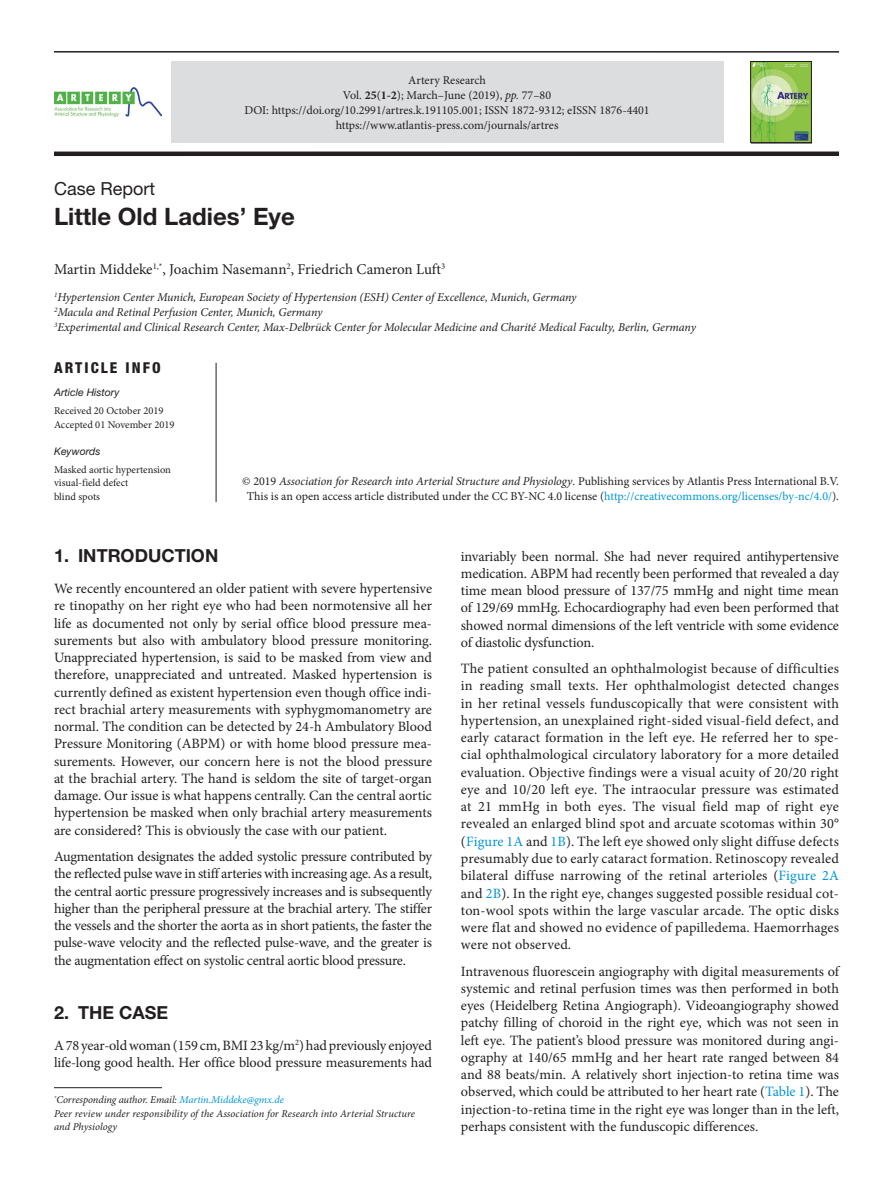
<style>
.page{position:relative;width:893px;height:1191px;background:#fff}
.page>*{position:absolute;margin:0;border:0;box-sizing:border-box;transform-origin:0 0}
.article_title{font:700 24px "Helvetica Neue LT Std";color:#231f20}
.head-1{font:700 18px "Helvetica Neue LT Std";color:#231f20}
.article_type{font:18px "Helvetica Neue LT Std";color:#231f20}
.author_name{font:15px "Minion Pro";color:#231f20}
.article_info{font:800 condensed 15px "Helvetica Neue LT Std";letter-spacing:.14em;color:#231f20}
.para-2{font:14.25px/17.2px "Minion Pro";letter-spacing:-.005em;color:#231f20;text-align:justify}
.para-1{font:14.25px/17.2px "Minion Pro";letter-spacing:-.01em;color:#231f20;text-align:justify}
.copyright{font:12px/15px "Minion Pro";color:#231f20;text-align:center}
.author-affil{font:italic 12px "Minion Pro";letter-spacing:-.005em;color:#231f20}
.corres_author{font:italic 10.5px/13.5px "Minion Pro";color:#231f20}
.keywords_text{font:10.5px "Minion Pro";color:#231f20}
.keywords{font:italic 10.5px "Helvetica Neue LT Std";color:#231f20}
.article_history{font:10.5px "Minion Pro";color:#231f20}
.s1{font-weight:700}
.s2{font-style:italic}
.s3{color:#0095d5}
</style>
<div class="page">
<hr style="left:54px;top:51px;width:785px;height:2px;background:#231f20">
<div style="left:54px;top:151px;width:785px;height:5px;background:#231f20"></div>
<div style="left:171px;top:62px;width:552px;height:81px;background:#dcdddf"></div>
<img style="left:54px;top:88px;width:108px;height:28px">
<img style="left:753px;top:63px;width:56px;height:78px">
<div style="left:751px;top:61px;width:60px;height:82px;border:1px solid #231f20"></div>
<hr style="left:216px;top:363px;width:1px;height:139px;background:#231f20">
<hr style="left:54px;top:1087px;width:108px;height:1px;background:#231f20">
<p class="copyright" style="left:343px;top:73px;width:210px">Artery Research<br>Vol. <span class="s1">25</span>(<span class="s1">1-2</span>); March–June (2019), <span class="s2">pp.</span> 77–80</p>
<p class="copyright" style="left:244px;top:103px;width:407px">DOI: https://doi.org/10.2991/artres.k.191105.001; ISSN 1872-9312; eISSN 1876-4401 https://www.atlantis-press.com/journals/artres</p>
<p class="article_type" style="left:54px;top:178px;width:102px">Case Report</p>
<p class="article_title" style="left:54px;top:201px;width:242px">Little Old Ladies’ Eye</p>
<p class="author_name" style="left:54px;top:259px;width:393px">Martin Middeke<sup>1,*</sup>, Joachim Nasemann<sup>2</sup>, Friedrich Cameron Luft<sup>3</sup></p>
<p class="author-affil" style="left:54px;top:289px;width:524px"><sup>1</sup>Hypertension Center Munich, European Society of Hypertension (ESH) Center of Excellence, Munich, Germany</p>
<p class="author-affil" style="left:54px;top:304px;width:270px"><sup>2</sup>Macula and Retinal Perfusion Center, Munich, Germany</p>
<p class="author-affil" style="left:54px;top:319px;width:643px"><sup>3</sup>Experimental and Clinical Research Center, Max-Delbrück Center for Molecular Medicine and Charité Medical Faculty, Berlin, Germany</p>
<p class="article_info" style="left:54px;top:359px;width:108px">ARTICLE INFO</p>
<p class="keywords" style="left:54px;top:386px;width:67px">Article History</p>
<p class="article_history" style="left:54px;top:403px;width:111px">Received 20 October 2019</p>
<p class="keywords_text" style="left:54px;top:417px;width:122px">Accepted 01 November 2019</p>
<p class="keywords" style="left:54px;top:444px;width:48px">Keywords</p>
<p class="keywords_text" style="left:54px;top:462px;width:118px">Masked aortic hypertension</p>
<p class="keywords_text" style="left:54px;top:475px;width:76px">visual-field defect</p>
<p class="keywords_text" style="left:54px;top:489px;width:48px">blind spots</p>
<p class="copyright" style="left:242px;top:473px;width:598px">© 2019 <span class="s2">Association for Research into Arterial Structure and Physiology</span>. Publishing services by Atlantis Press International B.V.<br>This is an open access article distributed under the CC BY-NC 4.0 license (<span class="s3">http://creativecommons.org/licenses/by-nc/4.0/</span>).</p>
<p class="head-1" style="left:54px;top:544px;width:166px">1. INTRODUCTION</p>
<p class="para-1" style="left:54px;top:580px;width:380px">We recently encountered an older patient with severe hypertensive re tinopathy on her right eye who had been normotensive all her life as documented not only by serial office blood pressure mea&shy;surements but also with ambulatory blood pressure monitoring.<br>Unappreciated hypertension, is said to be masked from view and therefore, unappreciated and untreated. Masked hypertension is currently defined as existent hypertension even though office indi&shy;rect brachial artery measurements with syphygmomanometry are normal. The condition can be detected by 24-h Ambulatory Blood Pressure Monitoring (ABPM) or with home blood pressure mea&shy;surements. However, our concern here is not the blood pressure at the brachial artery. The hand is seldom the site of target-organ damage. Our issue is what happens centrally. Can the central aortic hypertension be masked when only brachial artery measurements are considered? This is obviously the case with our patient.</p>
<p class="para-2" style="left:54px;top:848px;width:380px">Augmentation designates the added systolic pressure contributed by the reflected pulse wave in stiff arteries with increasing age. As a result, the central aortic pressure progressively increases and is subsequently higher than the peripheral pressure at the brachial artery. The stiffer the vessels and the shorter the aorta as in short patients, the faster the pulse-wave velocity and the reflected pulse-wave, and the greater is the augmentation effect on systolic central aortic blood pressure.</p>
<p class="head-1" style="left:54px;top:1001px;width:116px">2. THE CASE</p>
<p class="para-1" style="left:54px;top:1037px;width:379px">A 78 year-old woman (159 cm, BMI 23 kg/m<sup>2</sup>) had previously enjoyed life-long good health. Her office blood pressure measurements had</p>
<p class="corres_author" style="left:54px;top:1093px;width:232px"><sup>*</sup>Corresponding author. Email: <span class="s3">Martin.Middeke@gmx.de</span></p>
<p class="corres_author" style="left:54px;top:1106px;width:363px">Peer review under responsibility of the Association for Research into Arterial Structure and Physiology</p>
<p class="para-1" style="left:461px;top:547px;width:380px">invariably been normal. She had never required antihypertensive medication. ABPM had recently been performed that revealed a day time mean blood pressure of 137/75 mmHg and night time mean of 129/69 mmHg. Echocardiography had even been performed that showed normal dimensions of the left ventricle with some evidence of diastolic dysfunction.</p>
<p class="para-2" style="left:461px;top:660px;width:380px">The patient consulted an ophthalmologist because of difficulties in reading small texts. Her ophthalmologist detected changes in her retinal vessels funduscopically that were consistent with hypertension, an unexplained right-sided visual-field defect, and early cataract formation in the left eye. He referred her to spe&shy;cial ophthalmological circulatory laboratory for a more detailed evaluation. Objective findings were a visual acuity of 20/20 right eye and 10/20 left eye. The intraocular pressure was estimated at 21 mmHg in both eyes. The visual field map of right eye revealed an enlarged blind spot and arcuate scotomas within 30° (<span class="s3">Figure 1A</span> and <span class="s3">1B</span>). The left eye showed only slight diffuse defects presumably due to early cataract formation. Retinoscopy revealed bilateral diffuse narrowing of the retinal arterioles (<span class="s3">Figure 2A </span>and <span class="s3">2B</span>). In the right eye, changes suggested possible residual cot&shy;ton-wool spots within the large vascular arcade. The optic disks were flat and showed no evidence of papilledema. Haemorrhages were not observed.</p>
<p class="para-2" style="left:461px;top:962px;width:380px">Intravenous fluorescein angiography with digital measurements of systemic and retinal perfusion times was then performed in both eyes (Heidelberg Retina Angiograph). Videoangiography showed patchy filling of choroid in the right eye, which was not seen in left eye. The patient’s blood pressure was monitored during angi&shy;ography at 140/65 mmHg and her heart rate ranged between 84 and 88 beats/min. A relatively short injection-to retina time was observed, which could be attributed to her heart rate (<span class="s3">Table 1</span>). The injection-to-retina time in the right eye was longer than in the left, perhaps consistent with the funduscopic differences.</p>
</div>
